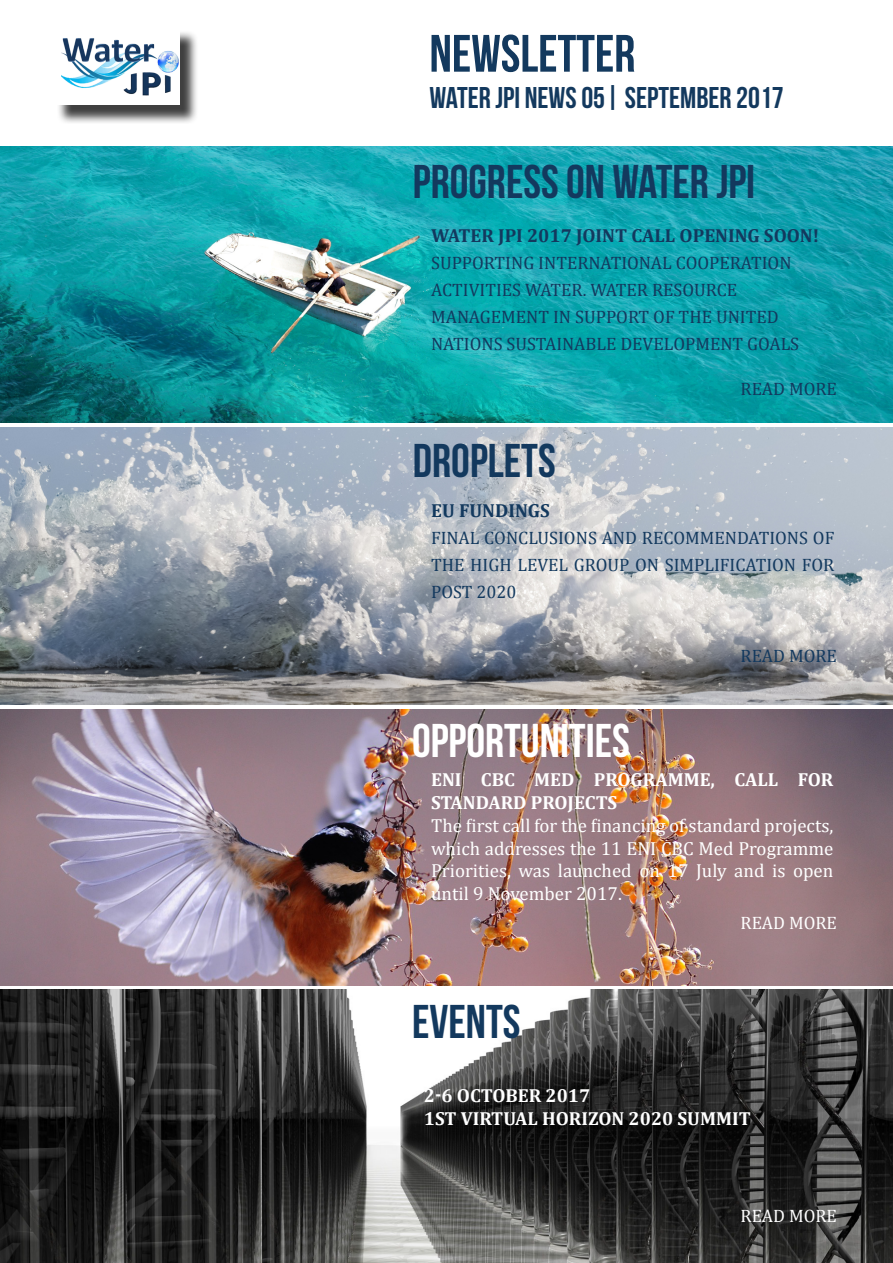
<style>
.page{position:relative;width:893px;height:1263px;background:#fff}
.page>*{position:absolute;margin:0;border:0;box-sizing:border-box;transform-origin:0 0}
.t1{font:52.5px "Bebas Neue";color:#13395e}
.t2{font:47.25px "Bebas Neue";color:#13395e}
.t3{font:47.25px "Bebas Neue";color:#fff}
.t4{font:30px "Bebas Neue";color:#13395e}
.t5{font:18.9px/22.6px "Cambria";color:#fff;text-align:justify}
.t6{font:700 18.9px/22.6px "Cambria";color:#fff}
.t7{font:700 18.9px "Cambria";color:#13395e}
.t8{font:18px/27px "Cambria";color:#13395e;text-align:justify}
.t9{font:18px "Cambria";color:#fff}
</style>
<div class="page">
<img style="left:0;top:146px;width:893px;height:276px">
<img style="left:0;top:709px;width:893px;height:276px">
<img style="left:0;top:989px;width:893px;height:274px">
<img style="left:0;top:428px;width:893px;height:276px">
<div style="left:56px;top:29px;width:142px;height:95px;background:#000;opacity:.75"></div>
<div style="left:54px;top:27px;width:126px;height:78px;background:#fff"></div>
<img style="left:61px;top:38px;width:118px;height:58px">
<h1 class="t1" style="left:429px;top:25px;width:207px">NEWSLETTER</h1>
<h3 class="t4" style="left:429px;top:81px;width:356px">WATER JPI NEWS 05| SEPTEMBER 2017</h3>
<h2 class="t2" style="left:413px;top:156px;width:344px">PROGRESS ON WATER JPI</h2>
<p class="t7" style="left:431px;top:222px;width:30px">WATER</p>
<p class="t7" style="left:498px;top:222px;width:97px">JPI 2017 JOINT</p>
<p class="t7" style="left:631px;top:222px;width:23px">CALL</p>
<p class="t7" style="left:680px;top:222px;width:13px">OPENING</p>
<p class="t7" style="left:764px;top:222px;width:13px">SOON</p>
<p class="t7" style="left:813px;top:222px;width:8px">!</p>
<p class="t8" style="left:431px;top:249px;width:369px;text-align:left">SUPPORTING INTERNATIONAL COOPERATION ACTIVITIES WATER. WATER RESOURCE MANAGEMENT IN SUPPORT OF THE UNITED NATIONS SUSTAINABLE DEVELOPMENT GOALS</p>
<h2 class="t2" style="left:413px;top:435px;width:144px">DROPLETS</h2>
<p class="t8" style="left:740px;top:375px;width:98px">READ MORE</p>
<p class="t7" style="left:431px;top:497px;width:120px">EU FUNDINGS</p>
<p class="t8" style="left:431px;top:524px;width:405px">FINAL CONCLUSIONS AND RECOMMENDATIONS OF THE HIGH LEVEL GROUP ON SIMPLIFICATION FOR POST 2020</p>
<h2 class="t3" style="left:412px;top:714px;width:219px">OPPORTUNITIES</h2>
<p class="t8" style="left:740px;top:643px;width:98px">READ MORE</p>
<p class="t6" style="left:431px;top:768px;width:404px">ENI CBC MED PROGRAMME, CALL FOR<br>STANDARD PROJECTS</p>
<p class="t5" style="left:431px;top:814px;width:404px">The first call for the financing of standard projects, which addresses the 11 ENI CBC Med Programme Priorities, was launched on 17 July and is open until 9 November 2017.</p>
<h2 class="t2" style="left:412px;top:996px;width:110px">EVENTS</h2>
<p class="t9" style="left:740px;top:912px;width:98px">READ MORE</p>
<p class="t6" style="left:424px;top:1084px;width:328px">2-6 OCTOBER 2017<br>1ST VIRTUAL HORIZON 2020 SUMMIT</p>
<p class="t9" style="left:740px;top:1205px;width:98px">READ MORE</p>
</div>
